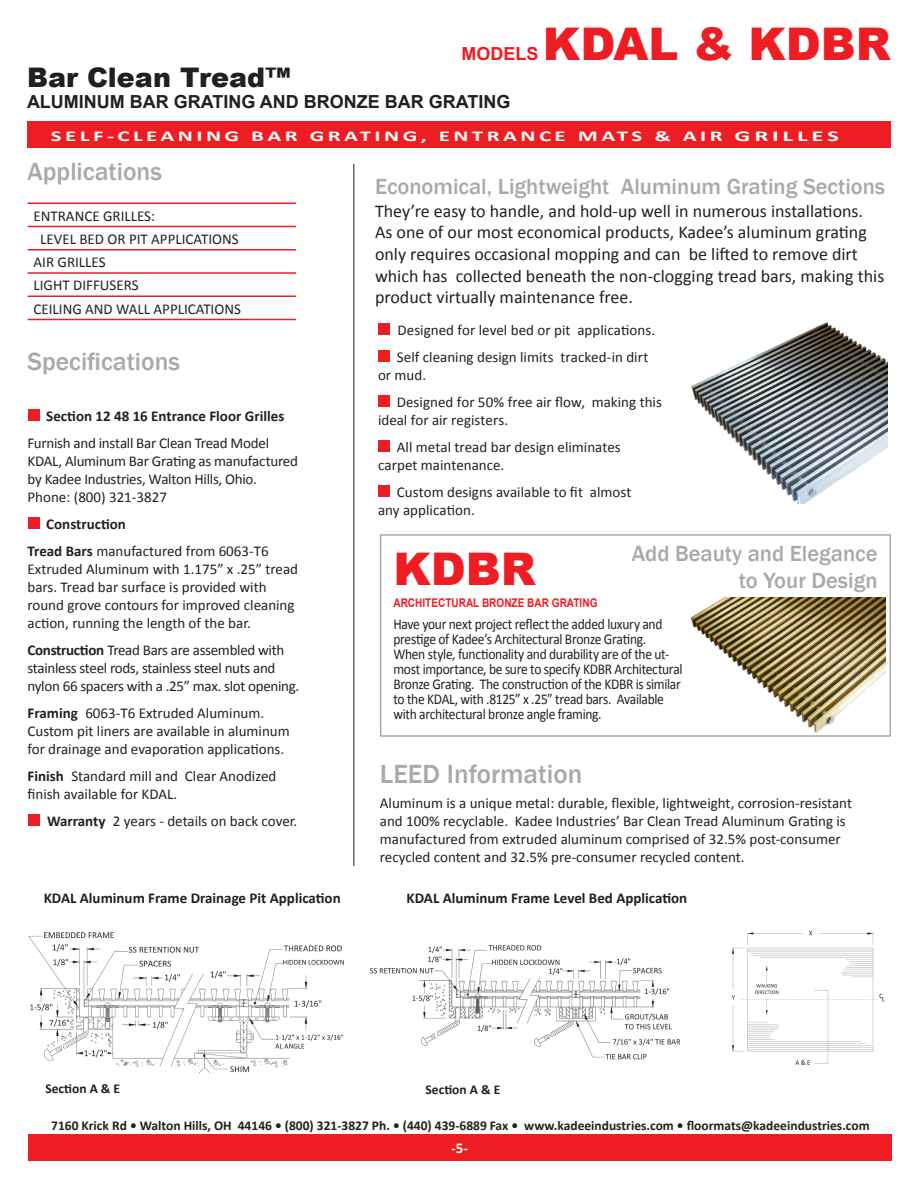
<style>
.page{position:relative;width:918px;height:1188px;background:#fff}
.page>*{position:absolute;margin:0;border:0;box-sizing:border-box;transform-origin:0 0}
.t1{font:900 45px "Arial";color:#ee1d23}
.t2{font:500 27px "Franklin Gothic";color:#a8a9ad}
.t3{font:900 27px "Arial";color:#231f20}
.t4{font:500 25.5px "Franklin Gothic";color:#a8a9ad}
.t5{font:500 22.5px/27px "Franklin Gothic";color:#a8a9ad;text-align:right}
.t6{font:18px/21.6px "Calibri";color:#231f20}
.t7{font:700 18px "Arial";color:#231f20}
.t8{font:700 18px "Arial";color:#ee1d23}
.t9{font:15px/18px "Calibri";color:#231f20}
.t10{font:15px/15px "Calibri";letter-spacing:-.02em;color:#231f20;scale:.9 1}
.t11{font:15px/18px "Calibri";letter-spacing:-.02em;color:#231f20}
.t12{font:700 15px "Calibri";color:#231f20}
.t13{font:700 15px "Calibri";letter-spacing:.15em;color:#fff;scale:1.53 1}
.t14{font:700 15px "Calibri";letter-spacing:.15em;color:#fff}
.t15{font:700 13.5px "Calibri";color:#231f20}
.t16{font:700 12px "Arial";color:#ee1d23;scale:.84 1}
.s1{font-weight:700}
</style>
<div class="page">
<div style="left:378px;top:323px;width:12px;height:12px;background:#ee1d23"></div>
<div style="left:378px;top:350px;width:12px;height:12px;background:#ee1d23"></div>
<div style="left:378px;top:395px;width:12px;height:12px;background:#ee1d23"></div>
<div style="left:378px;top:440px;width:12px;height:12px;background:#ee1d23"></div>
<div style="left:378px;top:485px;width:12px;height:12px;background:#ee1d23"></div>
<div style="left:380px;top:534px;width:511px;height:203px;border:1px solid #a8a9ad"></div>
<hr style="left:28px;top:202px;width:268px;height:2px;background:#ee1d23">
<hr style="left:28px;top:226px;width:268px;height:1px;background:#ee1d23">
<hr style="left:28px;top:249px;width:268px;height:1px;background:#ee1d23">
<hr style="left:28px;top:272px;width:268px;height:2px;background:#ee1d23">
<hr style="left:28px;top:296px;width:268px;height:1px;background:#ee1d23">
<hr style="left:28px;top:319px;width:268px;height:1px;background:#ee1d23">
<div style="left:27px;top:122px;width:864px;height:26px;background:#ee1d23"></div>
<div style="left:28px;top:409px;width:12px;height:12px;background:#ee1d23"></div>
<div style="left:28px;top:517px;width:12px;height:12px;background:#ee1d23"></div>
<div style="left:28px;top:814px;width:12px;height:12px;background:#ee1d23"></div>
<div style="left:28px;top:1134px;width:864px;height:27px;background:#ee1d23"></div>
<img style="left:370px;top:945px;width:311px;height:115px">
<img style="left:28px;top:932px;width:316px;height:142px">
<hr style="left:353px;top:164px;width:1px;height:702px;background:#231f20">
<img style="left:691px;top:323px;width:196px;height:181px">
<img style="left:690px;top:598px;width:195px;height:135px">
<img style="left:731px;top:930px;width:154px;height:135px">
<p class="t8" style="left:461px;top:42px;width:79px">MODELS</p>
<p class="t3" style="left:27px;top:62px;width:265px">Bar Clean Tread™</p>
<p class="t7" style="left:27px;top:90px;width:485px">ALUMINUM BAR GRATING AND BRONZE BAR GRATING</p>
<p class="t1" style="left:543px;top:19px;width:350px">KDAL &amp; KDBR</p>
<p class="t13" style="left:51px;top:126px;width:517px">SELF-CLEANING BAR GRATING, ENTRANCE MATS &amp; AIR GRILLES</p>
<p class="t4" style="left:28px;top:156px;width:136px">Applications</p>
<p class="t9" style="left:34px;top:207px;width:123px">ENTRANCE GRILLES:</p>
<p class="t9" style="left:40px;top:230px;width:200px">LEVEL BED OR PIT APPLICATIONS</p>
<p class="t9" style="left:34px;top:253px;width:74px">AIR GRILLES</p>
<p class="t9" style="left:34px;top:276px;width:107px">LIGHT DIFFUSERS</p>
<p class="t9" style="left:34px;top:300px;width:209px">CEILING AND WALL APPLICATIONS</p>
<p class="t4" style="left:28px;top:345px;width:154px">Specifications</p>
<p class="t12" style="left:46px;top:407px;width:240px">Section 12 48 16 Entrance Floor Grilles</p>
<p class="t11" style="left:28px;top:434px;width:272px">Furnish and install Bar Clean Tread Model<br>KDAL, Aluminum Bar Grating as manufactured by Kadee Industries, Walton Hills, Ohio.</p>
<p class="t9" style="left:28px;top:488px;width:141px">Phone: (800) 321-3827</p>
<p class="t12" style="left:46px;top:515px;width:81px">Construction</p>
<p class="t9" style="left:28px;top:542px;width:272px"><span class="s1">Tread Bars</span> manufactured from 6063-T6<br>Extruded Aluminum with 1.175” x .25” tread bars. Tread bar surface is provided with round grove contours for improved cleaning action, running the length of the bar.</p>
<p class="t11" style="left:28px;top:641px;width:258px"><span class="s1">Construction</span> Tread Bars are assembled with</p>
<p class="t11" style="left:28px;top:659px;width:273px">stainless steel rods, stainless steel nuts and nylon 66 spacers with a .25” max. slot opening.</p>
<p class="t9" style="left:28px;top:704px;width:238px"><span class="s1">Framing</span> 6063-T6 Extruded Aluminum.</p>
<p class="t9" style="left:28px;top:722px;width:264px">Custom pit liners are available in aluminum for drainage and evaporation applications.</p>
<p class="t9" style="left:28px;top:767px;width:250px"><span class="s1">Finish</span> Standard mill and Clear Anodized finish available for KDAL.</p>
<p class="t9" style="left:47px;top:812px;width:252px"><span class="s1">Warranty</span> 2 years - details on back cover.</p>
<p class="t5" style="left:375px;top:173px;width:512px">Economical, Lightweight Aluminum Grating Sections</p>
<p class="t6" style="left:375px;top:200px;width:511px">They’re easy to handle, and hold-up well in numerous installations.<br>As one of our most economical products, Kadee’s aluminum grating only requires occasional mopping and can be lifted to remove dirt which has collected beneath the non-clogging tread bars, making this product virtually maintenance free.</p>
<p class="t9" style="left:398px;top:321px;width:259px">Designed for level bed or pit applications.</p>
<p class="t9" style="left:397px;top:348px;width:253px">Self cleaning design limits tracked-in dirt</p>
<p class="t9" style="left:378px;top:366px;width:50px">or mud.</p>
<p class="t9" style="left:397px;top:393px;width:267px">Designed for 50% free air flow, making this</p>
<p class="t9" style="left:378px;top:411px;width:132px">ideal for air registers.</p>
<p class="t9" style="left:397px;top:438px;width:225px">All metal tread bar design eliminates</p>
<p class="t9" style="left:378px;top:456px;width:128px">carpet maintenance.</p>
<p class="t9" style="left:397px;top:483px;width:236px">Custom designs available to fit almost</p>
<p class="t9" style="left:378px;top:501px;width:98px">any application.</p>
<p class="t5" style="left:632px;top:540px;width:247px">Add Beauty and Elegance to Your Design</p>
<p class="t1" style="left:393px;top:544px;width:144px">KDBR</p>
<p class="t16" style="left:393px;top:594px;width:244px">ARCHITECTURAL BRONZE BAR GRATING</p>
<p class="t10" style="left:393px;top:616px;width:301px">Have your next project reflect the added luxury and prestige of Kadee’s Architectural Bronze Grating.</p>
<p class="t10" style="left:393px;top:646px;width:323px">When style, functionality and durability are of the ut&shy;most importance, be sure to specify KDBR Architectural Bronze Grating. The construction of the KDBR is similar to the KDAL, with .8125” x .25” tread bars. Available with architectural bronze angle framing.</p>
<p class="t2" style="left:380px;top:757px;width:204px">LEED Information</p>
<p class="t9" style="left:380px;top:794px;width:474px">Aluminum is a unique metal: durable, flexible, lightweight, corrosion-resistant</p>
<p class="t9" style="left:380px;top:812px;width:467px">and 100% recyclable. Kadee Industries’ Bar Clean Tread Aluminum Grating is</p>
<p class="t9" style="left:380px;top:830px;width:462px">manufactured from extruded aluminum comprised of 32.5% post-consumer</p>
<p class="t9" style="left:380px;top:848px;width:366px">recycled content and 32.5% pre-consumer recycled content.</p>
<p class="t12" style="left:44px;top:889px;width:299px">KDAL Aluminum Frame Drainage Pit Application</p>
<p class="t12" style="left:407px;top:888px;width:282px">KDAL Aluminum Frame Level Bed Application</p>
<p class="t15" style="left:45px;top:1079px;width:76px">Section A &amp; E</p>
<p class="t15" style="left:426px;top:1080px;width:76px">Section A &amp; E</p>
<p class="t15" style="left:51px;top:1117px;width:820px">7160 Krick Rd • Walton Hills, OH 44146 • (800) 321-3827 Ph. • (440) 439-6889 Fax • www.kadeeindustries.com • floormats@kadeeindustries.com</p>
<p class="t14" style="left:451px;top:1139px;width:18px">-5-</p>
</div>
